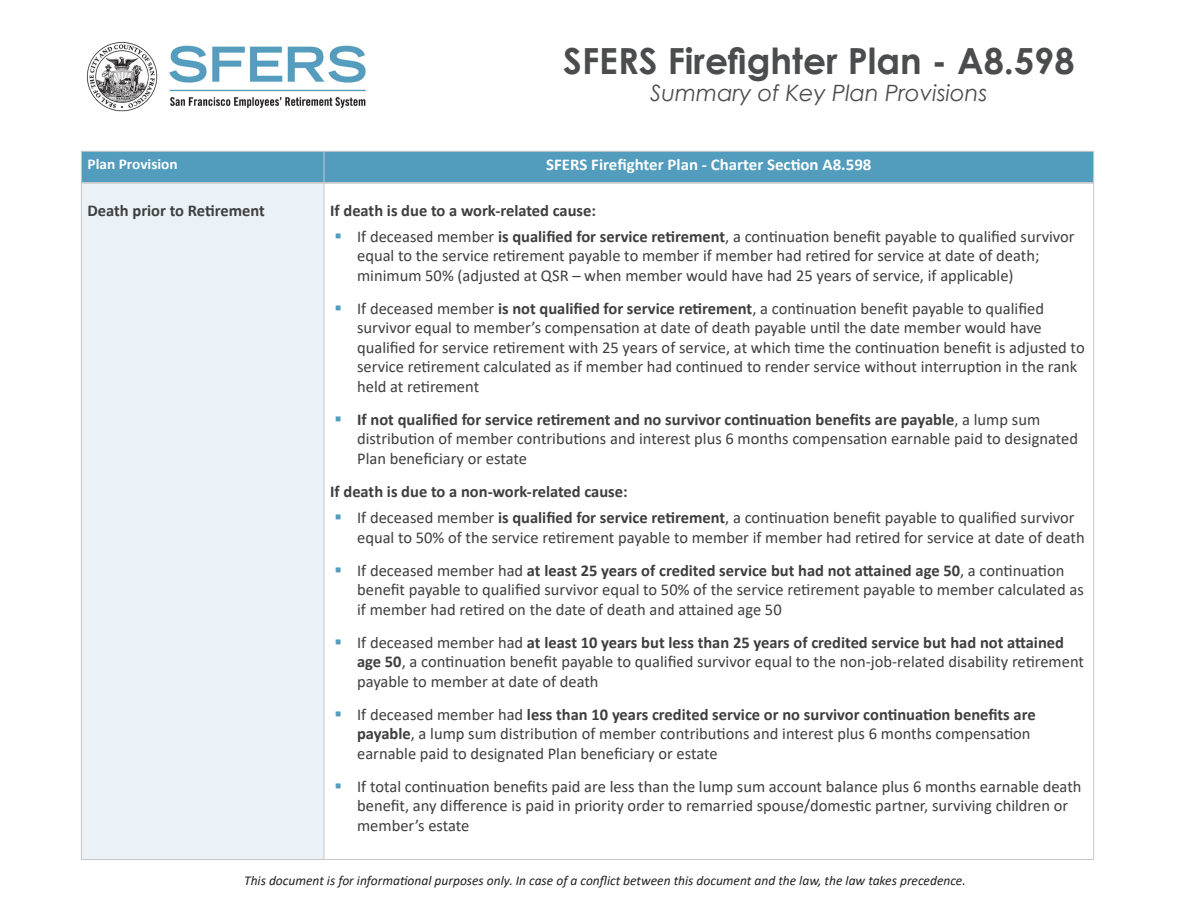
<style>
.page{position:relative;width:1188px;height:918px;background:#fff}
.page>*{position:absolute;margin:0;border:0;box-sizing:border-box;transform-origin:0 0}
.Body{font:700 36px "Century Gothic";color:#4b4c4d}
.Body-2{font:italic 22.5px "Century Gothic";color:#4b4c4d}
.t1{font:16.5px/19.5px "Calibri";color:#3e3e3f}
.t2{font:700 16.5px "Calibri";color:#3e3e3f}
.t3{font:700 16.5px "Calibri";color:#fff}
.t4{font:700 15px "Calibri";color:#fff}
.t5{font:italic 13.5px "Calibri";color:#231f20}
.s1{font-weight:700}
</style>
<div class="page">
<div style="left:82px;top:152px;width:1011px;height:30px;background:#529cbe"></div>
<div style="left:81px;top:183px;width:243px;height:677px;background:#eaf2f7"></div>
<hr style="left:81px;top:183px;width:1px;height:676px;background:#c7c8ca">
<hr style="left:1093px;top:183px;width:1px;height:676px;background:#c7c8ca">
<hr style="left:81px;top:151px;width:243px;height:1px;background:#c7c8ca">
<hr style="left:81px;top:152px;width:1px;height:31px;background:#c7c8ca">
<hr style="left:324px;top:151px;width:770px;height:1px;background:#c7c8ca">
<hr style="left:324px;top:152px;width:1px;height:31px;background:#c7c8ca">
<hr style="left:1093px;top:152px;width:1px;height:31px;background:#c7c8ca">
<hr style="left:82px;top:182px;width:242px;height:1px;background:#c7c8ca">
<hr style="left:82px;top:183px;width:242px;height:1px;background:#c7c8ca">
<hr style="left:324px;top:182px;width:769px;height:1px;background:#c7c8ca">
<hr style="left:324px;top:183px;width:769px;height:1px;background:#c7c8ca">
<hr style="left:324px;top:183px;width:1px;height:676px;background:#c7c8ca">
<hr style="left:81px;top:859px;width:243px;height:1px;background:#c7c8ca">
<hr style="left:324px;top:859px;width:770px;height:1px;background:#c7c8ca">
<img style="left:86px;top:42px;width:280px;height:70px">
<p class="Body" style="left:563px;top:34px;width:513px">SFERS Firefighter Plan - A8.598</p>
<p class="Body-2" style="left:650px;top:77px;width:339px">Summary of Key Plan Provisions</p>
<p class="t4" style="left:88px;top:153px;width:92px">Plan Provision</p>
<p class="t3" style="left:546px;top:153px;width:327px">SFERS Firefighter Plan - Charter Section A8.598</p>
<p class="t2" style="left:88px;top:198px;width:179px">Death prior to Retirement</p>
<p class="t2" style="left:330px;top:198px;width:267px">If death is due to a work-related cause:</p>
<p class="t1" style="left:357px;top:226px;width:719px">If deceased member <span class="s1">is qualified for service retirement</span>, a continuation benefit payable to qualified survivor equal to the service retirement payable to member if member had retired for service at date of death; minimum 50% (adjusted at QSR – when member would have had 25 years of service, if applicable)</p>
<p class="t1" style="left:357px;top:298px;width:729px">If deceased member <span class="s1">is not qualified for service retirement</span>, a continuation benefit payable to qualified survivor equal to member’s compensation at date of death payable until the date member would have qualified for service retirement with 25 years of service, at which time the continuation benefit is adjusted to service retirement calculated as if member had continued to render service without interruption in the rank held at retirement</p>
<p class="t1" style="left:357px;top:409px;width:722px"><span class="s1">If not qualified for service retirement and no survivor continuation benefits are payable</span>, a lump sum distribution of member contributions and interest plus 6 months compensation earnable paid to designated<br>Plan beneficiary or estate</p>
<p class="t2" style="left:330px;top:480px;width:299px">If death is due to a non-work-related cause:</p>
<p class="t1" style="left:357px;top:507px;width:729px">If deceased member <span class="s1">is qualified for service retirement</span>, a continuation benefit payable to qualified survivor equal to 50% of the service retirement payable to member if member had retired for service at date of death</p>
<p class="t1" style="left:357px;top:560px;width:728px">If deceased member had <span class="s1">at least 25 years of credited service but had not attained age 50</span>, a continuation benefit payable to qualified survivor equal to 50% of the service retirement payable to member calculated as if member had retired on the date of death and attained age 50</p>
<p class="t1" style="left:357px;top:632px;width:728px">If deceased member had <span class="s1">at least 10 years but less than 25 years of credited service but had not attained age 50</span>, a continuation benefit payable to qualified survivor equal to the non-job-related disability retirement payable to member at date of death</p>
<p class="t1" style="left:357px;top:704px;width:680px">If deceased member had <span class="s1">less than 10 years credited service or no survivor continuation benefits are payable</span>, a lump sum distribution of member contributions and interest plus 6 months compensation earnable paid to designated Plan beneficiary or estate</p>
<p class="t1" style="left:357px;top:776px;width:726px">If total continuation benefits paid are less than the lump sum account balance plus 6 months earnable death benefit, any difference is paid in priority order to remarried spouse/domestic partner, surviving children or member’s estate</p>
<p class="t5" style="left:244px;top:872px;width:723px">This document is for informational purposes only. In case of a conflict between this document and the law, the law takes precedence.</p>
</div>
